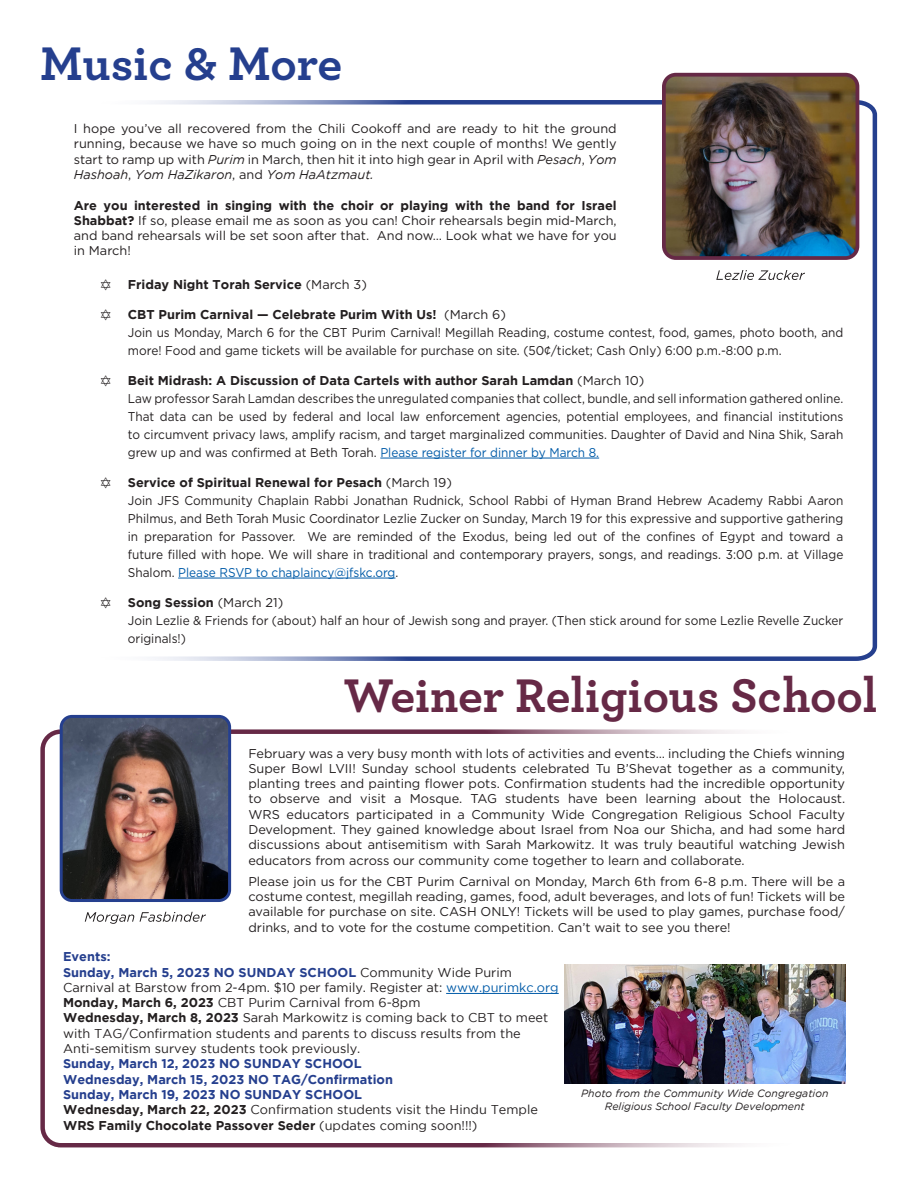
<style>
.page{position:relative;width:918px;height:1188px;background:#fff}
.page>*{position:absolute;margin:0;border:0;box-sizing:border-box;transform-origin:0 0}
.t1{font:700 49.5px "Archer";color:#662946}
.t2{font:700 49.5px "Archer";color:#253f8e}
.t3{font:12.75px/15.3px "Gotham";color:#231f20;text-align:justify}
.t4{font:12.75px/18px "Gotham";color:#231f20;scale:.93 1}
.t5{font:12.75px/15.3px "Gotham";color:#231f20}
.t6{font:700 12.75px "Gotham";color:#231f20}
.t7{font:700 12.75px "Gotham";color:#253f8e}
.t8{font:italic 10.5px "Gotham";color:#231f20}
.s1{font-style:italic}
.s2{font-weight:700}
.s3{font-weight:400}
.s4{color:#015ba8}
.s5{font-weight:700;color:#253f8e}
</style>
<div class="page">
<div style="left:40px;top:729px;width:781px;height:419px;border:4px solid #662946;border-radius:18px"></div>
<img style="left:64px;top:719px;width:163px;height:179px">
<div style="left:60px;top:715px;width:171px;height:187px;border:3px solid #253f8e;border-radius:11px"></div>
<hr style="left:446px;top:993px;width:113px;height:1px;background:#015ba8">
<svg style="left:151px;top:99px;width:727px;height:562px"></svg>
<hr style="left:380px;top:458px;width:219px;height:1px;background:#015ba8">
<hr style="left:178px;top:578px;width:217px;height:1px;background:#015ba8">
<img style="left:664px;top:75px;width:193px;height:183px">
<div style="left:662px;top:73px;width:197px;height:187px;border:4px solid #662946;border-radius:12px"></div>
<svg style="left:716px;top:270px;width:89px;height:10px"></svg>
<svg style="left:85px;top:912px;width:121px;height:12px"></svg>
<img style="left:565px;top:965px;width:280px;height:118px">
<p class="t2" style="left:40px;top:25px;width:304px">Music &amp; More</p>
<p class="t3" style="left:74px;top:121px;width:544px">I hope you’ve all recovered from the Chili Cookoff and are ready to hit the ground running, because we have so much going on in the next couple of months! We gently start to ramp up with <span class="s1">Purim</span> in March, then hit it into high gear in April with <span class="s1">Pesach</span>, <span class="s1">Yom Hashoah</span>, <span class="s1">Yom HaZikaron</span>, and <span class="s1">Yom HaAtzmaut.</span></p>
<p class="t3" style="left:74px;top:197px;width:544px"><span class="s2">Are you interested in singing with the choir or playing with the band for Israel Shabbat?</span> If so, please email me as soon as you can! Choir rehearsals begin mid-March, and band rehearsals will be set soon after that. And now… Look what we have for you in March!</p>
<p class="t6" style="left:128px;top:277px;width:241px">Friday Night Torah Service <span class="s3">(March 3)</span></p>
<p class="t6" style="left:128px;top:307px;width:380px">CBT Purim Carnival — Celebrate Purim With Us! <span class="s3">(March 6)</span></p>
<p class="t4" style="left:128px;top:323px;width:771px">Join us Monday, March 6 for the CBT Purim Carnival! Megillah Reading, costume contest, food, games, photo booth, and more! Food and game tickets will be available for purchase on site. (50¢/ticket; Cash Only) 6:00 p.m.-8:00 p.m.</p>
<p class="t6" style="left:128px;top:373px;width:518px">Beit Midrash: A Discussion of Data Cartels with author Sarah Lamdan <span class="s3">(March 10)</span></p>
<p class="t4" style="left:128px;top:389px;width:771px;text-align:justify">Law professor Sarah Lamdan describes the unregulated companies that collect, bundle, and sell information gathered online.<br>That data can be used by federal and local law enforcement agencies, potential employees, and financial institutions to circumvent privacy laws, amplify racism, and target marginalized communities. Daughter of David and Nina Shik, Sarah grew up and was confirmed at Beth Torah. <span class="s4">Please register for dinner by March 8.</span></p>
<p class="t6" style="left:128px;top:475px;width:326px">Service of Spiritual Renewal for Pesach <span class="s3">(March 19)</span></p>
<p class="t4" style="left:128px;top:491px;width:771px;text-align:justify">Join JFS Community Chaplain Rabbi Jonathan Rudnick, School Rabbi of Hyman Brand Hebrew Academy Rabbi Aaron Philmus, and Beth Torah Music Coordinator Lezlie Zucker on Sunday, March 19 for this expressive and supportive gathering in preparation for Passover. We are reminded of the Exodus, being led out of the confines of Egypt and toward a future filled with hope. We will share in traditional and contemporary prayers, songs, and readings. 3:00 p.m. at Village Shalom. <span class="s4">Please RSVP to chaplaincy@jfskc.org</span>.</p>
<p class="t6" style="left:128px;top:595px;width:157px">Song Session <span class="s3">(March 21)</span></p>
<p class="t4" style="left:128px;top:611px;width:771px">Join Lezlie &amp; Friends for (about) half an hour of Jewish song and prayer. (Then stick around for some Lezlie Revelle Zucker originals!)</p>
<p class="t1" style="left:343px;top:657px;width:536px">Weiner Religious School</p>
<p class="t3" style="left:248px;top:745px;width:598px">February was a very busy month with lots of activities and events… including the Chiefs winning Super Bowl LVII! Sunday school students celebrated Tu B’Shevat together as a community, planting trees and painting flower pots. Confirmation students had the incredible opportunity to observe and visit a Mosque. TAG students have been learning about the Holocaust.<br>WRS educators participated in a Community Wide Congregation Religious School Faculty Development. They gained knowledge about Israel from Noa our Shicha, and had some hard discussions about antisemitism with Sarah Markowitz. It was truly beautiful watching Jewish educators from across our community come together to learn and collaborate.</p>
<p class="t3" style="left:248px;top:873px;width:598px">Please join us for the CBT Purim Carnival on Monday, March 6th from 6-8 p.m. There will be a costume contest, megillah reading, games, food, adult beverages, and lots of fun! Tickets will be available for purchase on site. CASH ONLY! Tickets will be used to play games, purchase food/ drinks, and to vote for the costume competition. Can’t wait to see you there!</p>
<p class="t7" style="left:63px;top:949px;width:49px">Events:</p>
<p class="t5" style="left:63px;top:964px;width:497px"><span class="s5">Sunday, March 5, 2023 NO SUNDAY SCHOOL</span> Community Wide Purim<br>Carnival at Barstow from 2-4pm. $10 per family. Register at: <span class="s4">www.purimkc.org</span></p>
<p class="t5" style="left:63px;top:995px;width:359px"><span class="s2">Monday, March 6, 2023</span> CBT Purim Carnival from 6-8pm</p>
<p class="t5" style="left:63px;top:1010px;width:487px"><span class="s2">Wednesday, March 8, 2023</span> Sarah Markowitz is coming back to CBT to meet with TAG/Confirmation students and parents to discuss results from the<br>Anti-semitism survey students took previously.</p>
<p class="t7" style="left:63px;top:1056px;width:300px">Sunday, March 12, 2023 NO SUNDAY SCHOOL</p>
<p class="t7" style="left:63px;top:1072px;width:331px">Wednesday, March 15, 2023 NO TAG/Confirmation</p>
<p class="t7" style="left:63px;top:1087px;width:300px">Sunday, March 19, 2023 NO SUNDAY SCHOOL</p>
<p class="t5" style="left:63px;top:1102px;width:476px"><span class="s2">Wednesday, March 22, 2023</span> Confirmation students visit the Hindu Temple<br><span class="s2">WRS Family Chocolate Passover Seder</span> (updates coming soon!!!)</p>
<p class="t8" style="left:581px;top:1088px;width:249px">Photo from the Community Wide Congregation</p>
<p class="t8" style="left:605px;top:1100px;width:201px">Religious School Faculty Development</p>
</div>
